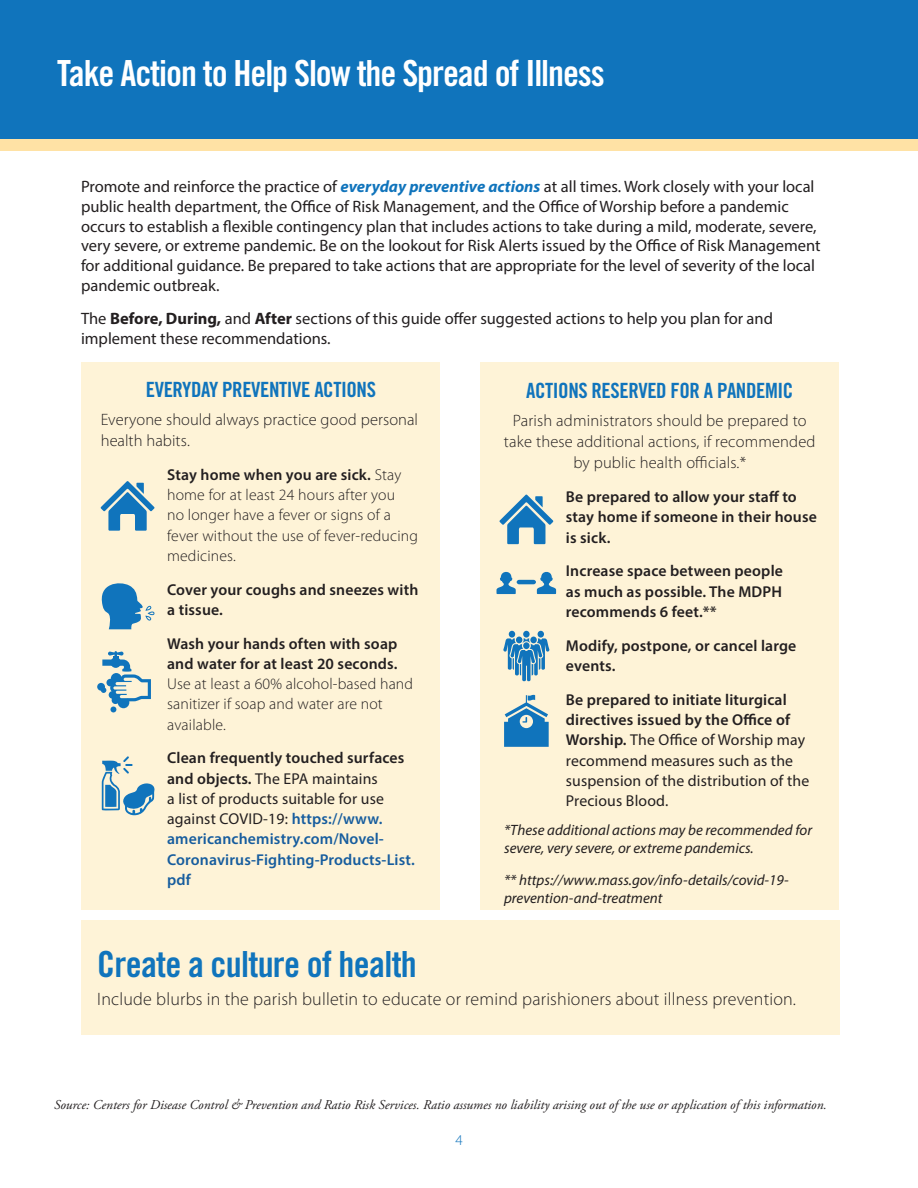
<style>
.page{position:relative;width:918px;height:1188px;background:#fff}
.page>*{position:absolute;margin:0;border:0;box-sizing:border-box;transform-origin:0 0}
.t1{font:36px "Trade Gothic Bold Cond Twenty";letter-spacing:-.03em;color:#fff}
.t2{font:36px "Trade Gothic Bold Cond Twenty";letter-spacing:-.02em;color:#1074bc}
.t3{font:21px "Trade Gothic Bold Cond Twenty";letter-spacing:-.02em;color:#1074bc}
.t4{font:300 18px "Myriad Pro";letter-spacing:.01em;color:#231f20}
.t5{font:16.5px/19.8px "Myriad Pro";color:#231f20}
.t6{font:300 16.5px/21px "Myriad Pro";letter-spacing:.01em;color:#231f20}
.t7{font:300 15.75px/20.2px "Myriad Pro";letter-spacing:.01em;color:#231f20}
.t8{font:600 15.75px/20.2px "Myriad Pro";letter-spacing:.01em;color:#231f20}
.t9{font:600 15.75px/20.2px "Myriad Pro";letter-spacing:.01em;color:#175d9e}
.t10{font:15.75px/20.2px "Myriad Pro";letter-spacing:.01em;color:#231f20}
.t11{font:italic 15px/18px "Myriad Pro";color:#231f20}
.t12{font:300 15px "Myriad Pro";color:#1074bc}
.t13{font:italic 13.5px "Adobe Garamond Pro";color:#231f20}
.s1{font-weight:700;font-style:italic;color:#1074bc}
.s2{font-weight:700}
.s3{font-weight:600}
.s4{color:#231f20}
.s5{font-weight:400;color:#231f20}
</style>
<div class="page">
<div style="left:0;top:0;width:918px;height:151px;background:#1074bc"></div>
<div style="left:0;top:139px;width:918px;height:12px;background:#ffe2a5"></div>
<div style="left:81px;top:362px;width:359px;height:547px;background:#fef3d7"></div>
<div style="left:480px;top:362px;width:359px;height:547px;background:#fef3d7"></div>
<svg style="left:101px;top:481px;width:54px;height:50px"></svg>
<svg style="left:499px;top:494px;width:54px;height:50px"></svg>
<svg style="left:101px;top:583px;width:53px;height:46px"></svg>
<div style="left:97px;top:683px;width:8px;height:8px;background:#1074bc;border-radius:50%"></div>
<svg style="left:101px;top:651px;width:50px;height:61px"></svg>
<svg style="left:102px;top:756px;width:53px;height:60px"></svg>
<svg style="left:496px;top:571px;width:20px;height:23px"></svg>
<svg style="left:537px;top:571px;width:19px;height:23px"></svg>
<hr style="left:517px;top:580px;width:19px;height:4px;background:#1074bc;border-radius:2px">
<div style="left:538px;top:631px;width:6px;height:7px;background:#1074bc;border-radius:50%"></div>
<div style="left:523px;top:631px;width:7px;height:7px;background:#1074bc;border-radius:50%"></div>
<div style="left:509px;top:631px;width:6px;height:7px;background:#1074bc;border-radius:50%"></div>
<svg style="left:503px;top:637px;width:47px;height:44px"></svg>
<div style="left:523px;top:642px;width:7px;height:7px;background:#1074bc;border-radius:50%"></div>
<svg style="left:504px;top:694px;width:45px;height:53px"></svg>
<div style="left:81px;top:920px;width:759px;height:115px;background:#fef3d7"></div>
<p class="t1" style="left:57px;top:52px;width:549px">Take Action to Help Slow the Spread of Illness</p>
<p class="t5" style="left:81px;top:176px;width:741px">Promote and reinforce the practice of <span class="s1">everyday preventive actions</span> at all times. Work closely with your local public health department, the Office of Risk Management, and the Office of Worship before a pandemic occurs to establish a flexible contingency plan that includes actions to take during a mild, moderate, severe, very severe, or extreme pandemic. Be on the lookout for Risk Alerts issued by the Office of Risk Management for additional guidance. Be prepared to take actions that are appropriate for the level of severity of the local pandemic outbreak.</p>
<p class="t5" style="left:81px;top:309px;width:694px">The <span class="s2">Before, During,</span> and <span class="s2">After</span> sections of this guide offer suggested actions to help you plan for and implement these recommendations.</p>
<p class="t3" style="left:146px;top:377px;width:232px">EVERYDAY PREVENTIVE ACTIONS</p>
<p class="t6" style="left:101px;top:408px;width:319px">Everyone should always practice good personal health habits.</p>
<p class="t7" style="left:167px;top:464px;width:252px"><span class="s3">Stay home when you are sick.</span> Stay home for at least 24 hours after you<br>no longer have a fever or signs of a fever without the use of fever-reducing medicines.</p>
<p class="t8" style="left:167px;top:579px;width:253px">Cover your coughs and sneezes with a tissue.</p>
<p class="t7" style="left:167px;top:633px;width:248px"><span class="s3">Wash your hands often with soap and water for at least 20 seconds.<br></span>Use at least a 60% alcohol-based hand sanitizer if soap and water are not available.</p>
<p class="t9" style="left:167px;top:748px;width:249px"><span class="s4">Clean frequently touched surfaces and objects.</span> <span class="s5">The EPA maintains<br>a list of products suitable for use against COVID-19:</span> https://www. americanchemistry.com/Novel-<br>Coronavirus-Fighting-Products-List. pdf</p>
<p class="t3" style="left:526px;top:378px;width:269px">ACTIONS RESERVED FOR A PANDEMIC</p>
<p class="t6" style="left:504px;top:410px;width:313px;text-align:center">Parish administrators should be prepared to take these additional actions, if recommended by public health officials.*</p>
<p class="t8" style="left:566px;top:486px;width:253px">Be prepared to allow your staff to stay home if someone in their house is sick.</p>
<p class="t8" style="left:566px;top:561px;width:219px;text-align:justify">Increase space between people as much as possible. The MDPH recommends 6 feet.**</p>
<p class="t8" style="left:566px;top:635px;width:232px">Modify, postpone, or cancel large events.</p>
<p class="t10" style="left:566px;top:689px;width:245px"><span class="s3">Be prepared to initiate liturgical directives issued by the Office of<br>Worship.</span> The Office of Worship may recommend measures such as the suspension of the distribution of the<br>Precious Blood.</p>
<p class="t11" style="left:504px;top:821px;width:310px">*These additional actions may be recommended for severe, very severe, or extreme pandemics.</p>
<p class="t11" style="left:504px;top:870px;width:286px">** https://www.mass.gov/info-details/covid-19- prevention-and-treatment</p>
<p class="t2" style="left:97px;top:942px;width:321px">Create a culture of health</p>
<p class="t4" style="left:97px;top:988px;width:700px">Include blurbs in the parish bulletin to educate or remind parishioners about illness prevention.</p>
<p class="t13" style="left:54px;top:1097px;width:774px">Source: Centers for Disease Control &amp; Prevention and Ratio Risk Services. Ratio assumes no liability arising out of the use or application of this information.</p>
<p class="t12" style="left:455px;top:1131px;width:9px">4</p>
</div>
